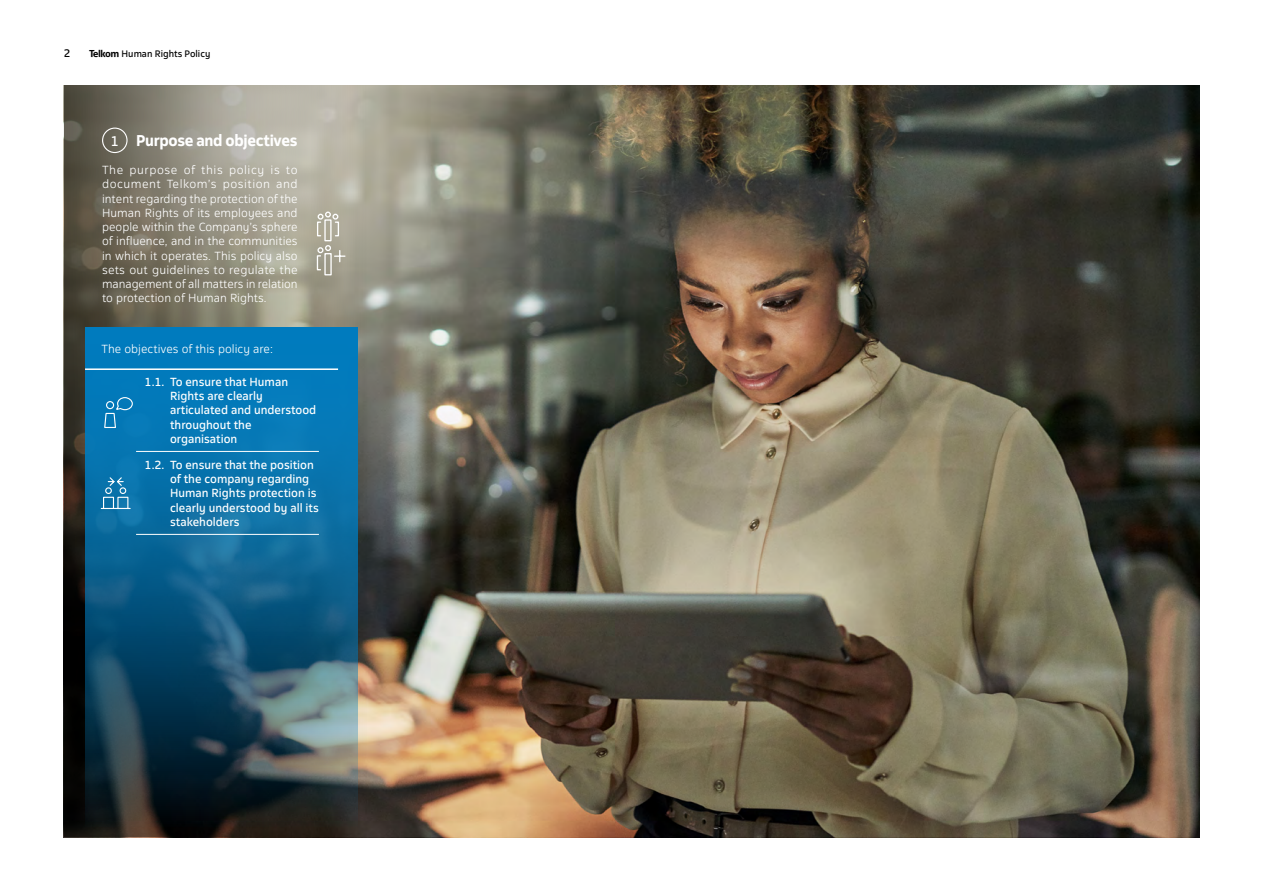
<style>
.page{position:relative;width:1263px;height:893px;background:#fff}
.page>*{position:absolute;margin:0;border:0;box-sizing:border-box;transform-origin:0 0}
.t1{font:700 15px "Telkom 123";letter-spacing:-.02em;color:#fff}
.t2{font:300 11.25px/14.2px "Telkom 123";color:#fff;text-align:justify}
.t3{font:11.25px/14.2px "Telkom 123";color:#fff}
.t4{font:10.5px "Telkom 123";color:#000}
.t5{font:9px "Telkom 123";color:#000}
.s1{font-weight:700}
.s2{font-weight:400;font-size:13.5px}
</style>
<div class="page">
<img style="left:64px;top:85px;width:1135px;height:753px">
<svg style="left:64px;top:85px;width:303px;height:752px;background:#7a7669"></svg>
<div style="left:102px;top:128px;width:26px;height:25px;border:1px solid #fff;border-radius:50%"></div>
<svg style="left:316px;top:211px;width:30px;height:65px;background:#b7b3a5"></svg>
<svg style="left:85px;top:327px;width:272px;height:500px;background:#155e85"></svg>
<hr style="left:136px;top:451px;width:183px;height:1px;background:#fff">
<hr style="left:136px;top:534px;width:183px;height:1px;background:#fff">
<hr style="left:85px;top:368px;width:253px;height:2px;background:#fff">
<svg style="left:104px;top:396px;width:29px;height:33px"></svg>
<svg style="left:100px;top:476px;width:31px;height:34px"></svg>
<p class="t4" style="left:64px;top:47px;width:8px">2</p>
<p class="t5" style="left:89px;top:48px;width:123px"><span class="s1">Telkom</span> Human Rights Policy</p>
<h1 class="t1" style="left:110px;top:130px;width:189px"><span class="s2">1</span> Purpose and objectives</h1>
<p class="t2" style="left:102px;top:162px;width:197px">The purpose of this policy is to document Telkom’s position and intent regarding the protection of the Human Rights of its employees and people within the Company’s sphere of influence, and in the communities in which it operates. This policy also sets out guidelines to regulate the management of all matters in relation to protection of Human Rights.</p>
<p class="t2" style="left:102px;top:341px;width:173px">The objectives of this policy are:</p>
<p class="t3" style="left:170px;top:374px;width:148px;text-indent:-26px">1.1. To ensure that Human<br>Rights are clearly articulated and understood throughout the organisation</p>
<p class="t3" style="left:170px;top:457px;width:150px;text-indent:-26px">1.2. To ensure that the position of the company regarding<br>Human Rights protection is clearly understood by all its stakeholders</p>
</div>
